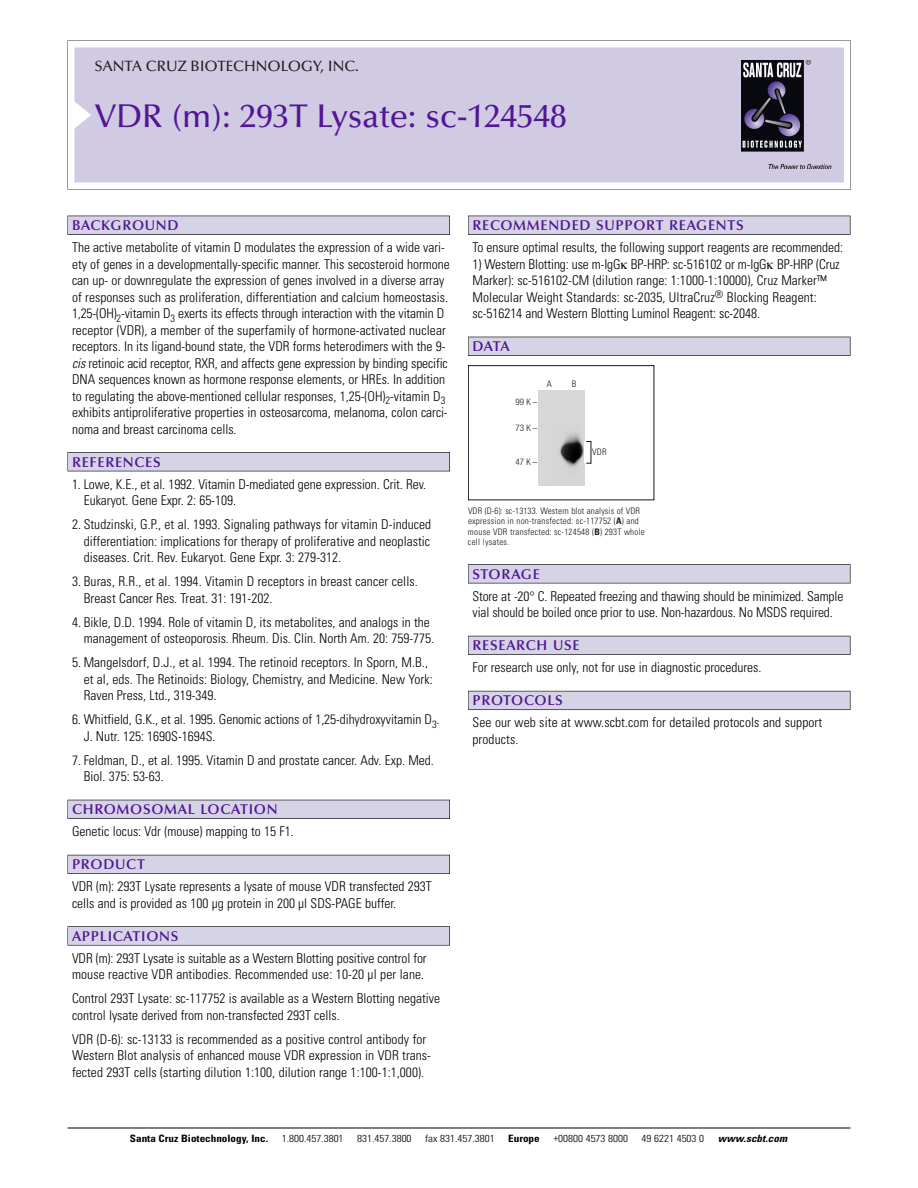
<style>
.page{position:relative;width:918px;height:1188px;background:#fff}
.page>*{position:absolute;margin:0;border:0;box-sizing:border-box;transform-origin:0 0}
.t1{font:500 33px "Optima";color:#511695}
.t2{font:500 15px "Optima";color:#231f20}
.t3{font:600 14.25px "Optima";letter-spacing:.05em;color:#511695}
.t4{font:300 condensed 13.5px/16.5px "Univers";color:#000}
.t5{font:300 condensed 10.2px "Univers";color:#000;scale:1.1 1}
.t6{font:700 condensed 10.2px "Univers";color:#000;scale:1.1 1}
.t7{font:italic 700 condensed 10.2px "Univers";letter-spacing:.005em;color:#000;scale:1.1 1}
.t8{font:9px/10.5px "Univers Condensed Light+QJXEXH";letter-spacing:.025em;color:#191919}
.t9{font:9px "Helvetica Neue Light Cond+JIGFBA";letter-spacing:.12em;color:#191919}
.s1{font-style:italic}
.s2{font-family:"Univers Condensed Bold+LEQUBA"}
</style>
<div class="page">
<svg style="left:68px;top:40px;width:783px;height:149px"></svg>
<div style="left:74px;top:47px;width:770px;height:135px;background:#d1cae3"></div>
<img style="left:741px;top:60px;width:90px;height:108px">
<div style="left:68px;top:216px;width:382px;height:19px;background:#525155"></div>
<div style="left:68px;top:216px;width:381px;height:18px;background:#d7d3e7"></div>
<div style="left:68px;top:452px;width:382px;height:19px;background:#525155"></div>
<div style="left:68px;top:453px;width:381px;height:18px;background:#d7d3e7"></div>
<div style="left:68px;top:800px;width:382px;height:19px;background:#525158"></div>
<div style="left:68px;top:800px;width:381px;height:18px;background:#d7d3e7"></div>
<div style="left:68px;top:855px;width:382px;height:19px;background:#54535a"></div>
<div style="left:68px;top:855px;width:381px;height:18px;background:#d7d3e7"></div>
<svg style="left:68px;top:926px;width:382px;height:20px"></svg>
<div style="left:68px;top:927px;width:381px;height:18px;background:#d7d3e7"></div>
<div style="left:468px;top:216px;width:382px;height:19px;background:#525155"></div>
<div style="left:468px;top:216px;width:382px;height:18px;background:#d7d3e7"></div>
<div style="left:468px;top:337px;width:382px;height:19px;background:#515055"></div>
<div style="left:468px;top:337px;width:382px;height:18px;background:#d7d3e7"></div>
<div style="left:468px;top:564px;width:382px;height:19px;background:#545357"></div>
<div style="left:468px;top:565px;width:382px;height:18px;background:#d7d3e7"></div>
<div style="left:468px;top:636px;width:382px;height:19px;background:#54535a"></div>
<div style="left:468px;top:636px;width:382px;height:18px;background:#d7d3e7"></div>
<div style="left:468px;top:691px;width:382px;height:19px;background:#5b5a62"></div>
<div style="left:468px;top:691px;width:382px;height:18px;background:#d7d3e7"></div>
<hr style="left:68px;top:1128px;width:782px;height:1px;background:#000">
<div style="left:468px;top:365px;width:186px;height:135px;border:1px solid #191919"></div>
<img style="left:538px;top:391px;width:47px;height:95px">
<p class="t2" style="left:94px;top:61px;width:266px">SANTA CRUZ BIOTECHNOLOGY, INC.</p>
<h1 class="t1" style="left:94px;top:103px;width:474px">VDR (m): 293T Lysate: sc-124548</h1>
<p class="t3" style="left:72px;top:219px;width:108px">BACKGROUND</p>
<p class="t4" style="left:72px;top:240px;width:379px">The active metabolite of vitamin D modulates the expression of a wide vari&shy;ety of genes in a developmentally-specific manner. This secosteroid hormone can up- or downregulate the expression of genes involved in a diverse array of responses such as proliferation, differentiation and calcium homeostasis.<br>1,25-(OH)<sub>2</sub>-vitamin D<sub>3</sub> exerts its effects through interaction with the vitamin D receptor (VDR), a member of the superfamily of hormone-activated nuclear receptors. In its ligand-bound state, the VDR forms heterodimers with the 9- <span class="s1">cis</span> retinoic acid receptor, RXR, and affects gene expression by binding specific DNA sequences known as hormone response elements, or HREs. In addition to regulating the above-mentioned cellular responses, 1,25-(OH)<sub>2</sub>-vitamin D<sub>3 </sub>exhibits antiproliferative properties in osteosarcoma, melanoma, colon carci&shy;noma and breast carcinoma cells.</p>
<p class="t3" style="left:72px;top:456px;width:90px">REFERENCES</p>
<p class="t4" style="left:84px;top:477px;width:344px;text-indent:-12px">1. Lowe, K.E., et al. 1992. Vitamin D-mediated gene expression. Crit. Rev.<br>Eukaryot. Gene Expr. 2: 65-109.</p>
<p class="t4" style="left:84px;top:517px;width:349px;text-align:justify;text-indent:-12px">2. Studzinski, G.P., et al. 1993. Signaling pathways for vitamin D-induced differentiation: implications for therapy of proliferative and neoplastic diseases. Crit. Rev. Eukaryot. Gene Expr. 3: 279-312.</p>
<p class="t4" style="left:84px;top:574px;width:336px;text-indent:-12px">3. Buras, R.R., et al. 1994. Vitamin D receptors in breast cancer cells.<br>Breast Cancer Res. Treat. 31: 191-202.</p>
<p class="t4" style="left:84px;top:615px;width:352px;text-indent:-12px">4. Bikle, D.D. 1994. Role of vitamin D, its metabolites, and analogs in the management of osteoporosis. Rheum. Dis. Clin. North Am. 20: 759-775.</p>
<p class="t4" style="left:84px;top:655px;width:350px;text-indent:-12px">5. Mangelsdorf, D.J., et al. 1994. The retinoid receptors. In Sporn, M.B., et al, eds. The Retinoids: Biology, Chemistry, and Medicine. New York:<br>Raven Press, Ltd., 319-349.</p>
<p class="t4" style="left:84px;top:712px;width:357px;text-indent:-12px">6. Whitfield, G.K., et al. 1995. Genomic actions of 1,25-dihydroxyvitamin D<sub>3</sub>.<br>J. Nutr. 125: 1690S-1694S.</p>
<p class="t4" style="left:84px;top:753px;width:352px;text-indent:-12px">7. Feldman, D., et al. 1995. Vitamin D and prostate cancer. Adv. Exp. Med.<br>Biol. 375: 53-63.</p>
<p class="t3" style="left:72px;top:804px;width:207px">CHROMOSOMAL LOCATION</p>
<p class="t4" style="left:72px;top:824px;width:223px">Genetic locus: Vdr (mouse) mapping to 15 F1.</p>
<p class="t3" style="left:72px;top:859px;width:74px">PRODUCT</p>
<p class="t4" style="left:72px;top:879px;width:361px">VDR (m): 293T Lysate represents a lysate of mouse VDR transfected 293T cells and is provided as 100 µg protein in 200 µl SDS-PAGE buffer.</p>
<p class="t3" style="left:72px;top:930px;width:108px">APPLICATIONS</p>
<p class="t4" style="left:72px;top:951px;width:356px">VDR (m): 293T Lysate is suitable as a Western Blotting positive control for mouse reactive VDR antibodies. Recommended use: 10-20 µl per lane.</p>
<p class="t4" style="left:72px;top:991px;width:370px">Control 293T Lysate: sc-117752 is available as a Western Blotting negative control lysate derived from non-transfected 293T cells.</p>
<p class="t4" style="left:72px;top:1032px;width:360px">VDR (D-6): sc-13133 is recommended as a positive control antibody for<br>Western Blot analysis of enhanced mouse VDR expression in VDR trans&shy;fected 293T cells (starting dilution 1:100, dilution range 1:100-1:1,000).</p>
<p class="t3" style="left:473px;top:219px;width:273px">RECOMMENDED SUPPORT REAGENTS</p>
<p class="t4" style="left:473px;top:240px;width:372px">To ensure optimal results, the following support reagents are recommended:</p>
<p class="t4" style="left:473px;top:257px;width:369px">1) Western Blotting: use m-IgG BP-HRP: sc-516102 or m-IgG BP-HRP (Cruz Marker): sc-516102-CM (dilution range: 1:1000-1:10000), Cruz Marker™ Molecular Weight Standards: sc-2035, UltraCruz<sup>®</sup> Blocking Reagent: sc-516214 and Western Blotting Luminol Reagent: sc-2048.</p>
<p class="t3" style="left:473px;top:341px;width:39px">DATA</p>
<p class="t9" style="left:516px;top:398px;width:23px">99K–</p>
<p class="t9" style="left:516px;top:424px;width:23px">73K–</p>
<p class="t9" style="left:516px;top:459px;width:23px">47K–</p>
<p class="t8" style="left:547px;top:380px;width:7px">A</p>
<p class="t8" style="left:572px;top:380px;width:6px">B</p>
<p class="t8" style="left:592px;top:447px;width:16px">VDR</p>
<p class="t8" style="left:468px;top:506px;width:178px">VDR (D-6): sc-13133. Western blot analysis of VDR expression in non-transfected: sc-117752 (<span class="s2">A</span>) and mouse VDR transfected: sc-124548 (<span class="s2">B</span>) 293T whole cell lysates.</p>
<p class="t3" style="left:473px;top:568px;width:69px">STORAGE</p>
<p class="t4" style="left:473px;top:589px;width:372px">Store at -20° C. Repeated freezing and thawing should be minimized. Sample vial should be boiled once prior to use. Non-hazardous. No MSDS required.</p>
<p class="t3" style="left:473px;top:640px;width:109px">RESEARCH USE</p>
<p class="t4" style="left:473px;top:660px;width:290px">For research use only, not for use in diagnostic procedures.</p>
<p class="t3" style="left:473px;top:695px;width:92px">PROTOCOLS</p>
<p class="t4" style="left:473px;top:715px;width:351px">See our web site at www.scbt.com for detailed protocols and support products.</p>
<p class="t6" style="left:130px;top:1135px;width:127px">Santa Cruz Biotechnology, Inc.</p>
<p class="t5" style="left:282px;top:1135px;width:58px">1.800.457.3801</p>
<p class="t5" style="left:357px;top:1135px;width:51px">831.457.3800</p>
<p class="t5" style="left:425px;top:1135px;width:65px">fax 831.457.3801</p>
<p class="t6" style="left:508px;top:1135px;width:30px">Europe</p>
<p class="t5" style="left:553px;top:1135px;width:69px">+00800 4573 8000</p>
<p class="t5" style="left:642px;top:1135px;width:58px">49 6221 4503 0</p>
<p class="t7" style="left:718px;top:1135px;width:64px">www.scbt.com</p>
</div>
